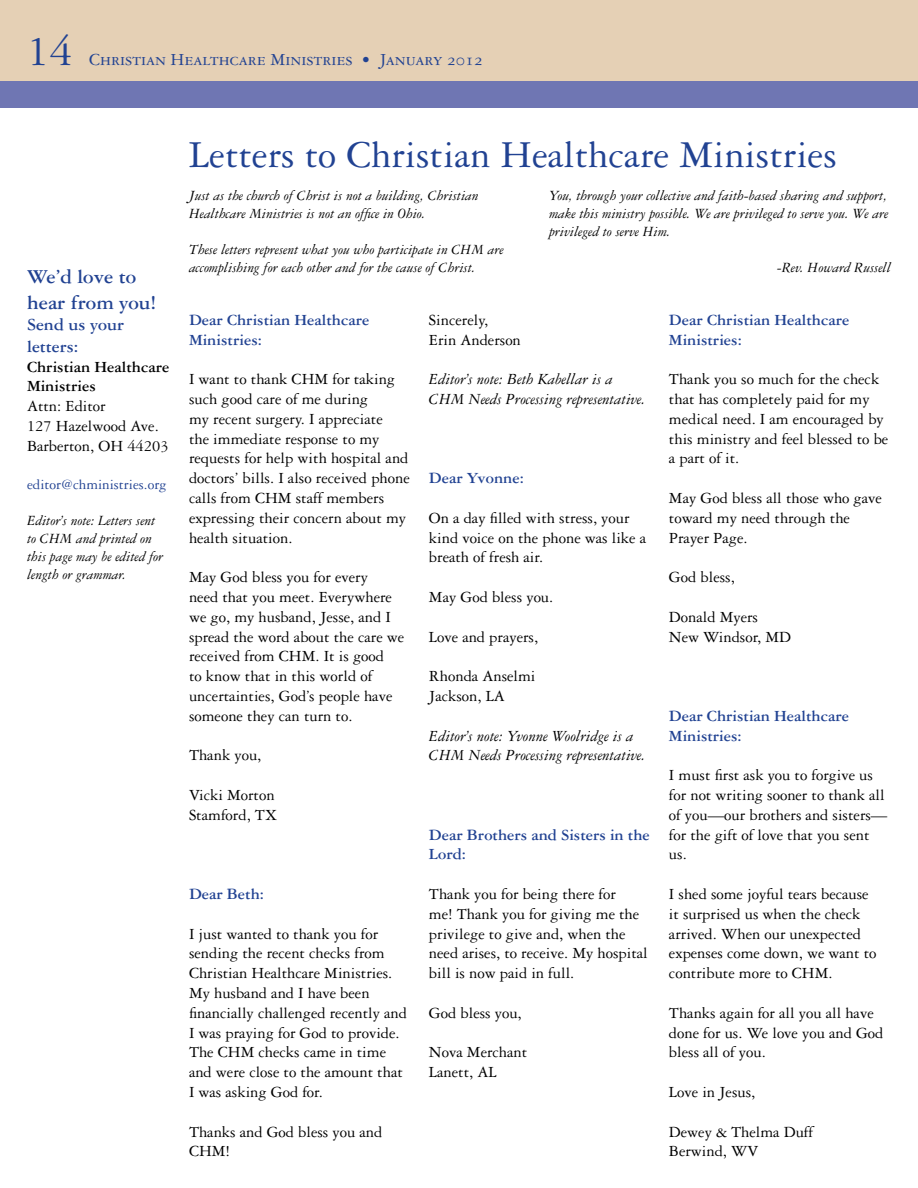
<style>
.page{position:relative;width:918px;height:1188px;background:#fff}
.page>*{position:absolute;margin:0;border:0;box-sizing:border-box;transform-origin:0 0}
.t1{font:45px "Garamond Three";color:#214292}
.t2{font:40.5px "Garamond Three";color:#214292}
.t3{font:700 21px/25.2px "Garamond Three";color:#214292}
.t4{font:18px "Garamond Three SC";color:#214292}
.t5{font:700 18px/21.6px "Garamond Three";color:#214292}
.t6{font:16.5px/19.8px "Garamond Three";color:#000}
.t7{font:700 16.5px/19.8px "Garamond Three";color:#214292}
.t8{font:italic 16.5px/19.8px "Garamond Three";color:#000}
.t9{font:700 16.5px/19.8px "Garamond Three";color:#000}
.t10{font:italic 15px/18px "Garamond Three";color:#000}
.t11{font:15px "Garamond Three";color:#214292}
</style>
<div class="page">
<div style="left:0;top:0;width:918px;height:81px;background:#e5d0b5"></div>
<div style="left:0;top:81px;width:918px;height:27px;background:#6f76b3"></div>
<h1 class="t1" style="left:27px;top:27px;width:46px">14</h1>
<p class="t4" style="left:89px;top:50px;width:395px">Christian Healthcare Ministries • January 2012</p>
<h2 class="t2" style="left:189px;top:132px;width:649px">Letters to Christian Healthcare Ministries</h2>
<p class="t3" style="left:27px;top:264px;width:131px">We’d love to hear from you!</p>
<p class="t5" style="left:27px;top:314px;width:99px">Send us your letters:</p>
<p class="t9" style="left:27px;top:356px;width:144px">Christian Healthcare<br>Ministries</p>
<p class="t6" style="left:27px;top:396px;width:143px">Attn: Editor<br>127 Hazelwood Ave.<br>Barberton, OH 44203</p>
<p class="t11" style="left:27px;top:476px;width:141px">editor@chministries.org</p>
<p class="t10" style="left:27px;top:511px;width:138px">Editor’s note: Letters sent to CHM and printed on this page may be edited for length or grammar.</p>
<p class="t10" style="left:189px;top:187px;width:291px">Just as the church of Christ is not a building, Christian<br>Healthcare Ministries is not an office in Ohio.</p>
<p class="t10" style="left:189px;top:241px;width:316px">These letters represent what you who participate in CHM are accomplishing for each other and for the cause of Christ.</p>
<p class="t10" style="left:549px;top:187px;width:341px;text-align:justify">You, through your collective and faith-based sharing and support, make this ministry possible. We are privileged to serve you. We are privileged to serve Him.</p>
<p class="t10" style="left:777px;top:259px;width:116px">-Rev. Howard Russell</p>
<p class="t7" style="left:189px;top:310px;width:182px">Dear Christian Healthcare<br>Ministries:</p>
<p class="t6" style="left:189px;top:369px;width:222px">I want to thank CHM for taking such good care of me during<br>my recent surgery. I appreciate<br>the immediate response to my requests for help with hospital and doctors’ bills. I also received phone calls from CHM staff members expressing their concern about my health situation.</p>
<p class="t6" style="left:189px;top:567px;width:217px">May God bless you for every<br>need that you meet. Everywhere we go, my husband, Jesse, and I spread the word about the care we received from CHM. It is good<br>to know that in this world of uncertainties, God’s people have someone they can turn to.</p>
<p class="t6" style="left:189px;top:745px;width:74px">Thank you,</p>
<p class="t6" style="left:189px;top:785px;width:89px">Vicki Morton<br>Stamford, TX</p>
<p class="t7" style="left:189px;top:884px;width:77px">Dear Beth:</p>
<p class="t6" style="left:189px;top:924px;width:220px">I just wanted to thank you for sending the recent checks from<br>Christian Healthcare Ministries.<br>My husband and I have been financially challenged recently and<br>I was praying for God to provide.<br>The CHM checks came in time and were close to the amount that<br>I was asking God for.</p>
<p class="t6" style="left:189px;top:1122px;width:195px">Thanks and God bless you and<br>CHM!</p>
<p class="t6" style="left:429px;top:310px;width:93px">Sincerely,<br>Erin Anderson</p>
<p class="t8" style="left:429px;top:370px;width:218px">Editor’s note: Beth Kabellar is a<br>CHM Needs Processing representative.</p>
<p class="t7" style="left:429px;top:468px;width:96px">Dear Yvonne:</p>
<p class="t6" style="left:429px;top:508px;width:219px">On a day filled with stress, your kind voice on the phone was like a breath of fresh air.</p>
<p class="t6" style="left:429px;top:587px;width:126px">May God bless you.</p>
<p class="t6" style="left:429px;top:627px;width:111px">Love and prayers,</p>
<p class="t6" style="left:429px;top:666px;width:108px">Rhonda Anselmi<br>Jackson, LA</p>
<p class="t8" style="left:429px;top:726px;width:218px">Editor’s note: Yvonne Woolridge is a<br>CHM Needs Processing representative.</p>
<p class="t7" style="left:429px;top:825px;width:222px">Dear Brothers and Sisters in the<br>Lord:</p>
<p class="t6" style="left:429px;top:884px;width:220px">Thank you for being there for<br>me! Thank you for giving me the privilege to give and, when the need arises, to receive. My hospital bill is now paid in full.</p>
<p class="t6" style="left:429px;top:1003px;width:94px">God bless you,</p>
<p class="t6" style="left:429px;top:1042px;width:100px">Nova Merchant<br>Lanett, AL</p>
<p class="t7" style="left:669px;top:310px;width:182px">Dear Christian Healthcare<br>Ministries:</p>
<p class="t6" style="left:669px;top:369px;width:221px">Thank you so much for the check that has completely paid for my medical need. I am encouraged by this ministry and feel blessed to be a part of it.</p>
<p class="t6" style="left:669px;top:488px;width:215px">May God bless all those who gave toward my need through the<br>Prayer Page.</p>
<p class="t6" style="left:669px;top:567px;width:67px">God bless,</p>
<p class="t6" style="left:669px;top:607px;width:124px">Donald Myers<br>New Windsor, MD</p>
<p class="t7" style="left:669px;top:706px;width:182px">Dear Christian Healthcare<br>Ministries:</p>
<p class="t6" style="left:669px;top:765px;width:220px">I must first ask you to forgive us for not writing sooner to thank all of you—our brothers and sisters— for the gift of love that you sent us.</p>
<p class="t6" style="left:669px;top:884px;width:209px">I shed some joyful tears because it surprised us when the check arrived. When our unexpected expenses come down, we want to contribute more to CHM.</p>
<p class="t6" style="left:669px;top:1003px;width:216px">Thanks again for all you all have done for us. We love you and God bless all of you.</p>
<p class="t6" style="left:669px;top:1082px;width:88px">Love in Jesus,</p>
<p class="t6" style="left:669px;top:1122px;width:146px">Dewey &amp; Thelma Duff<br>Berwind, WV</p>
</div>
